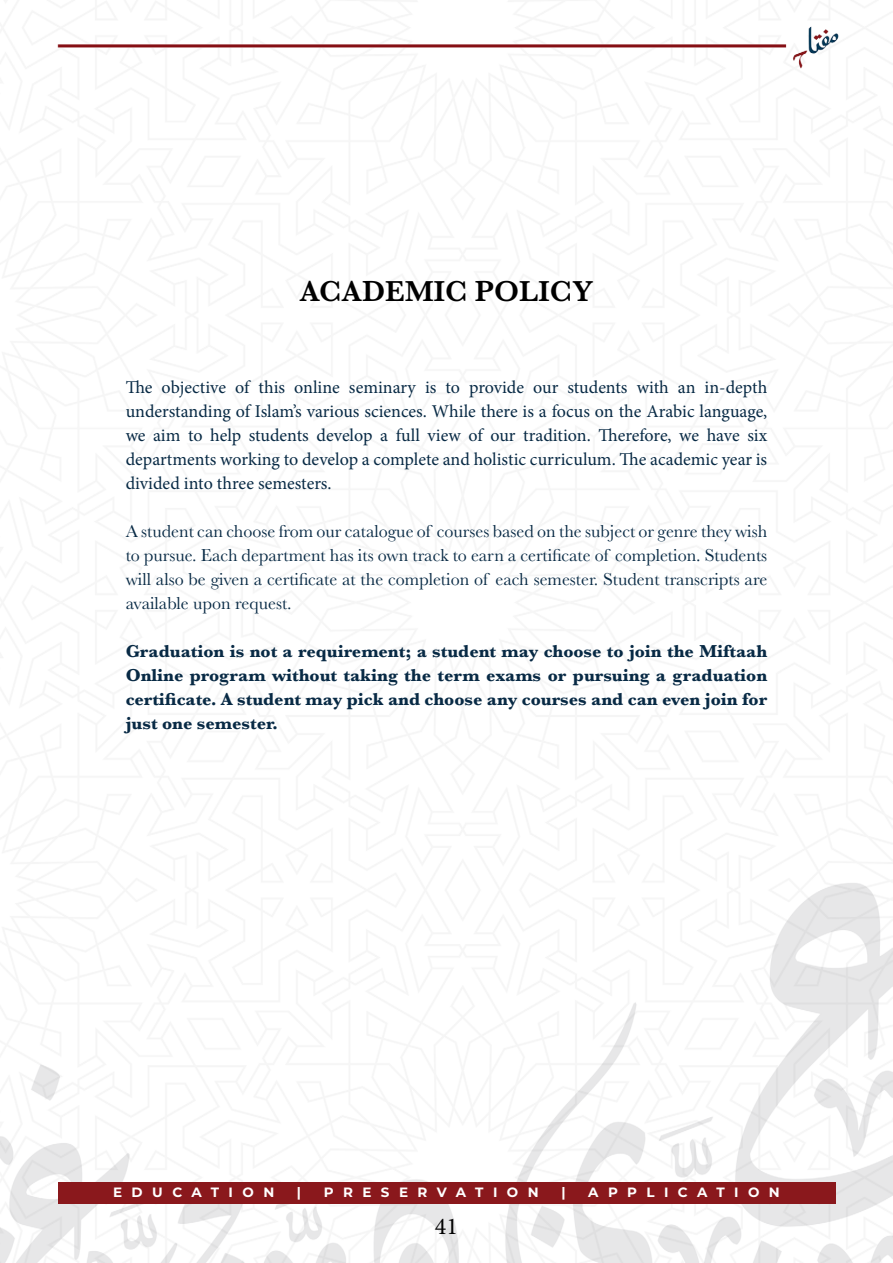
<style>
.page{position:relative;width:893px;height:1263px;background:#fff}
.page>*{position:absolute;margin:0;border:0;box-sizing:border-box;transform-origin:0 0}
.t1{font:600 30px "Baskerville";color:#000}
.t2{font:24px "Minion Pro";color:#000}
.t3{font:18px/24px "Minion Pro";color:#082a45;text-align:justify}
.t4{font:18px/24px "Baskerville";color:#082a45;text-align:justify}
.t5{font:700 18px/24px "Baskerville";color:#082a45;text-align:justify}
.t6{font:700 13.5px "Montserrat";letter-spacing:.7em;color:#fff}
</style>
<div class="page">
<img style="left:0;top:26px;width:893px;height:1237px">
<div style="left:58px;top:1183px;width:777px;height:21px;background:#8a181c"></div>
<h1 class="t1" style="left:300px;top:270px;width:295px">ACADEMIC POLICY</h1>
<p class="t3" style="left:126px;top:375px;width:643px">The objective of this online seminary is to provide our students with an in-depth understanding of Islam’s various sciences. While there is a focus on the Arabic language, we aim to help students develop a full view of our tradition. Therefore, we have six departments working to develop a complete and holistic curriculum. The academic year is divided into three semesters.</p>
<p class="t4" style="left:126px;top:519px;width:643px">A student can choose from our catalogue of courses based on the subject or genre they wish to pursue. Each department has its own track to earn a certificate of completion. Students will also be given a certificate at the completion of each semester. Student transcripts are available upon request.</p>
<p class="t5" style="left:126px;top:639px;width:643px">Graduation is not a requirement; a student may choose to join the Miftaah Online program without taking the term exams or pursuing a graduation certificate. A student may pick and choose any courses and can even join for just one semester.</p>
<p class="t6" style="left:113px;top:1182px;width:163px">EDUCATION</p>
<p class="t6" style="left:297px;top:1182px;width:6px">|</p>
<p class="t6" style="left:324px;top:1182px;width:216px">PRESERVATION</p>
<p class="t6" style="left:561px;top:1182px;width:6px">|</p>
<p class="t6" style="left:588px;top:1182px;width:193px">APPLICATION</p>
<h2 class="t2" style="left:435px;top:1210px;width:25px">41</h2>
</div>
